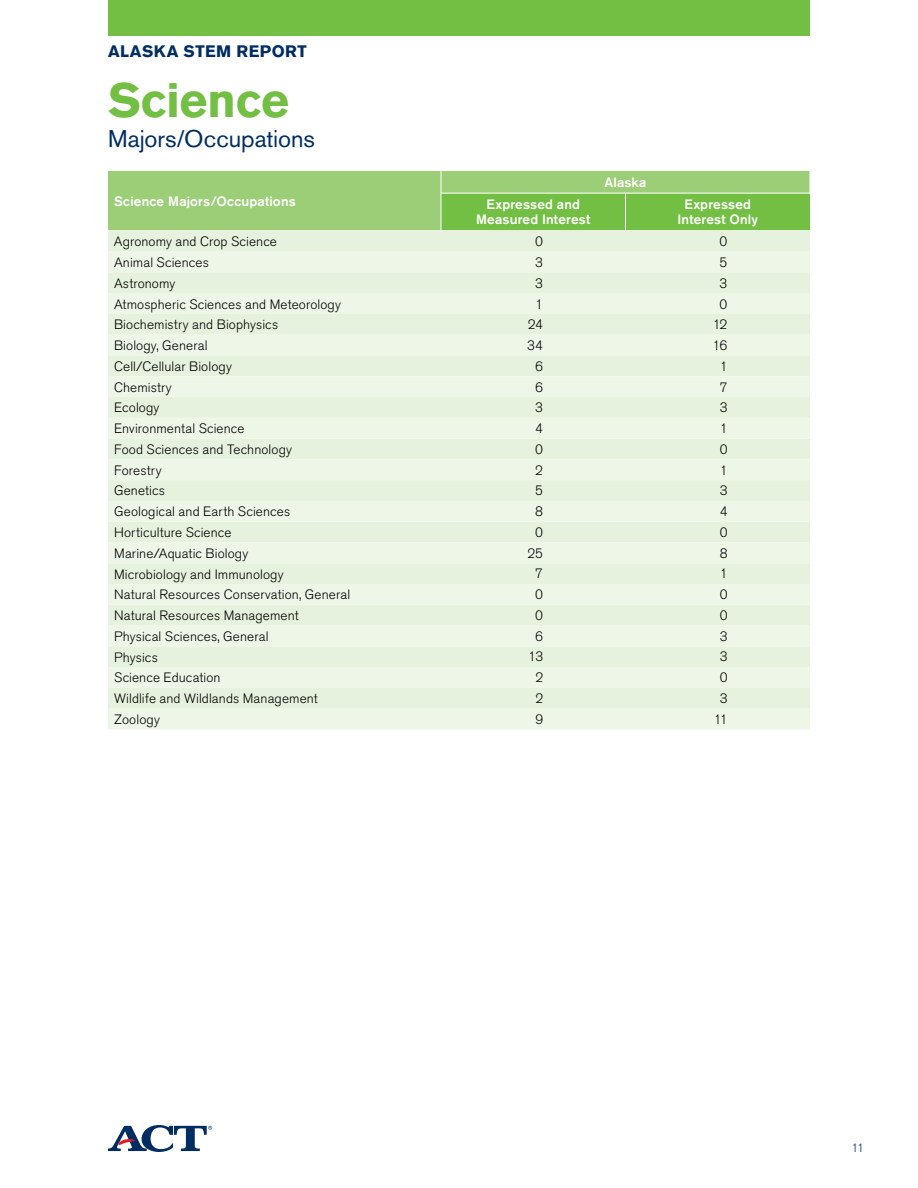
<style>
.page{position:relative;width:918px;height:1188px;background:#fff}
.page>*{position:absolute;margin:0;border:0;box-sizing:border-box;transform-origin:0 0}
.t1{font:700 48px "Akzidenz Grotesk Std";letter-spacing:-.01em;color:#72bf44}
.t2{font:24px "Akzidenz Grotesk Std";letter-spacing:-.005em;color:#002d62}
.t3{font:700 16.5px "Akzidenz Grotesk Std";letter-spacing:.03em;color:#002d62}
.t4{font:300 13.5px "Akzidenz Grotesk Std";letter-spacing:.01em;color:#000}
.t5{font:500 13.5px/15px "Akzidenz Grotesk Std";letter-spacing:.01em;color:#fff;text-align:center}
.t6{font:300 12px "Akzidenz Grotesk Std";color:#002d62}
</style>
<div class="page">
<svg style="left:108px;top:1125px;width:104px;height:27px"></svg>
<div style="left:108px;top:0;width:702px;height:36px;background:#72bf44"></div>
<div style="left:108px;top:230px;width:702px;height:22px;background:#e7f2de"></div>
<svg style="left:108px;top:252px;width:702px;height:477px;background:#eaf4e3"></svg>
<svg style="left:108px;top:171px;width:702px;height:59px;background:#8fc968"></svg>
<hr style="left:441px;top:194px;width:1px;height:36px;background:#fff">
<p class="t3" style="left:108px;top:42px;width:35px">ALASKA</p>
<p class="t3" style="left:184px;top:42px;width:113px">STEM REPORT</p>
<h1 class="t1" style="left:108px;top:73px;width:183px">SCIENCE</h1>
<h2 class="t2" style="left:108px;top:124px;width:208px">Majors/Occupations</h2>
<p class="t5" style="left:114px;top:193px;width:183px">Science Majors/Occupations</p>
<p class="t5" style="left:605px;top:175px;width:43px">Alaska</p>
<p class="t5" style="left:476px;top:197px;width:116px">Expressed and<br>Measured Interest</p>
<p class="t5" style="left:678px;top:197px;width:82px">Expressed<br>Interest Only</p>
<p class="t4" style="left:114px;top:234px;width:165px">Agronomy and Crop Science</p>
<p class="t4" style="left:535px;top:233px;width:9px">0</p>
<p class="t4" style="left:720px;top:233px;width:9px">0</p>
<p class="t4" style="left:114px;top:255px;width:96px">Animal Sciences</p>
<p class="t4" style="left:535px;top:255px;width:9px">3</p>
<p class="t4" style="left:720px;top:255px;width:9px">5</p>
<p class="t4" style="left:114px;top:276px;width:63px">Astronomy</p>
<p class="t4" style="left:535px;top:276px;width:9px">3</p>
<p class="t4" style="left:720px;top:276px;width:9px">3</p>
<p class="t4" style="left:114px;top:296px;width:228px">Atmospheric Sciences and Meteorology</p>
<p class="t4" style="left:535px;top:296px;width:9px">1</p>
<p class="t4" style="left:720px;top:296px;width:9px">0</p>
<p class="t4" style="left:114px;top:317px;width:166px">Biochemistry and Biophysics</p>
<p class="t4" style="left:528px;top:317px;width:17px">24</p>
<p class="t4" style="left:713px;top:317px;width:16px">12</p>
<p class="t4" style="left:114px;top:338px;width:95px">Biology, General</p>
<p class="t4" style="left:527px;top:338px;width:17px">34</p>
<p class="t4" style="left:713px;top:338px;width:16px">16</p>
<p class="t4" style="left:114px;top:359px;width:119px">Cell/Cellular Biology</p>
<p class="t4" style="left:535px;top:359px;width:9px">6</p>
<p class="t4" style="left:720px;top:359px;width:9px">1</p>
<p class="t4" style="left:114px;top:379px;width:59px">Chemistry</p>
<p class="t4" style="left:535px;top:379px;width:9px">6</p>
<p class="t4" style="left:720px;top:379px;width:9px">7</p>
<p class="t4" style="left:114px;top:400px;width:47px">Ecology</p>
<p class="t4" style="left:535px;top:400px;width:9px">3</p>
<p class="t4" style="left:720px;top:400px;width:9px">3</p>
<p class="t4" style="left:114px;top:421px;width:132px">Environmental Science</p>
<p class="t4" style="left:535px;top:421px;width:9px">4</p>
<p class="t4" style="left:720px;top:421px;width:9px">1</p>
<p class="t4" style="left:114px;top:442px;width:180px">Food Sciences and Technology</p>
<p class="t4" style="left:535px;top:442px;width:9px">0</p>
<p class="t4" style="left:720px;top:442px;width:9px">0</p>
<p class="t4" style="left:114px;top:462px;width:49px">Forestry</p>
<p class="t4" style="left:535px;top:462px;width:9px">2</p>
<p class="t4" style="left:720px;top:462px;width:9px">1</p>
<p class="t4" style="left:114px;top:483px;width:52px">Genetics</p>
<p class="t4" style="left:535px;top:483px;width:9px">5</p>
<p class="t4" style="left:720px;top:483px;width:9px">3</p>
<p class="t4" style="left:114px;top:504px;width:178px">Geological and Earth Sciences</p>
<p class="t4" style="left:535px;top:504px;width:9px">8</p>
<p class="t4" style="left:720px;top:504px;width:9px">4</p>
<p class="t4" style="left:114px;top:525px;width:119px">H orticulture Science</p>
<p class="t4" style="left:535px;top:525px;width:9px">0</p>
<p class="t4" style="left:720px;top:525px;width:9px">0</p>
<p class="t4" style="left:114px;top:546px;width:136px">Marine/Aquatic Biology</p>
<p class="t4" style="left:528px;top:545px;width:17px">25</p>
<p class="t4" style="left:720px;top:545px;width:9px">8</p>
<p class="t4" style="left:114px;top:566px;width:171px">Microbiology and I mmunology</p>
<p class="t4" style="left:535px;top:566px;width:9px">7</p>
<p class="t4" style="left:720px;top:566px;width:9px">1</p>
<p class="t4" style="left:114px;top:587px;width:238px">N atural Resources Conservation, General</p>
<p class="t4" style="left:535px;top:587px;width:9px">0</p>
<p class="t4" style="left:720px;top:587px;width:9px">0</p>
<p class="t4" style="left:114px;top:608px;width:186px">N atural Resources Management</p>
<p class="t4" style="left:535px;top:608px;width:9px">0</p>
<p class="t4" style="left:720px;top:608px;width:9px">0</p>
<p class="t4" style="left:114px;top:629px;width:156px">Physical Sciences, General</p>
<p class="t4" style="left:535px;top:628px;width:9px">6</p>
<p class="t4" style="left:720px;top:628px;width:9px">3</p>
<p class="t4" style="left:114px;top:649px;width:45px">Physics</p>
<p class="t4" style="left:528px;top:649px;width:16px">13</p>
<p class="t4" style="left:720px;top:649px;width:9px">3</p>
<p class="t4" style="left:114px;top:670px;width:108px">Science Education</p>
<p class="t4" style="left:535px;top:670px;width:9px">2</p>
<p class="t4" style="left:720px;top:670px;width:9px">0</p>
<p class="t4" style="left:114px;top:691px;width:205px">Wildlife and Wildlands Management</p>
<p class="t4" style="left:535px;top:691px;width:9px">2</p>
<p class="t4" style="left:720px;top:691px;width:9px">3</p>
<p class="t4" style="left:114px;top:712px;width:47px">Zoology</p>
<p class="t4" style="left:535px;top:712px;width:9px">9</p>
<p class="t4" style="left:714px;top:712px;width:16px">11</p>
<p class="t6" style="left:852px;top:1141px;width:14px">11</p>
</div>
